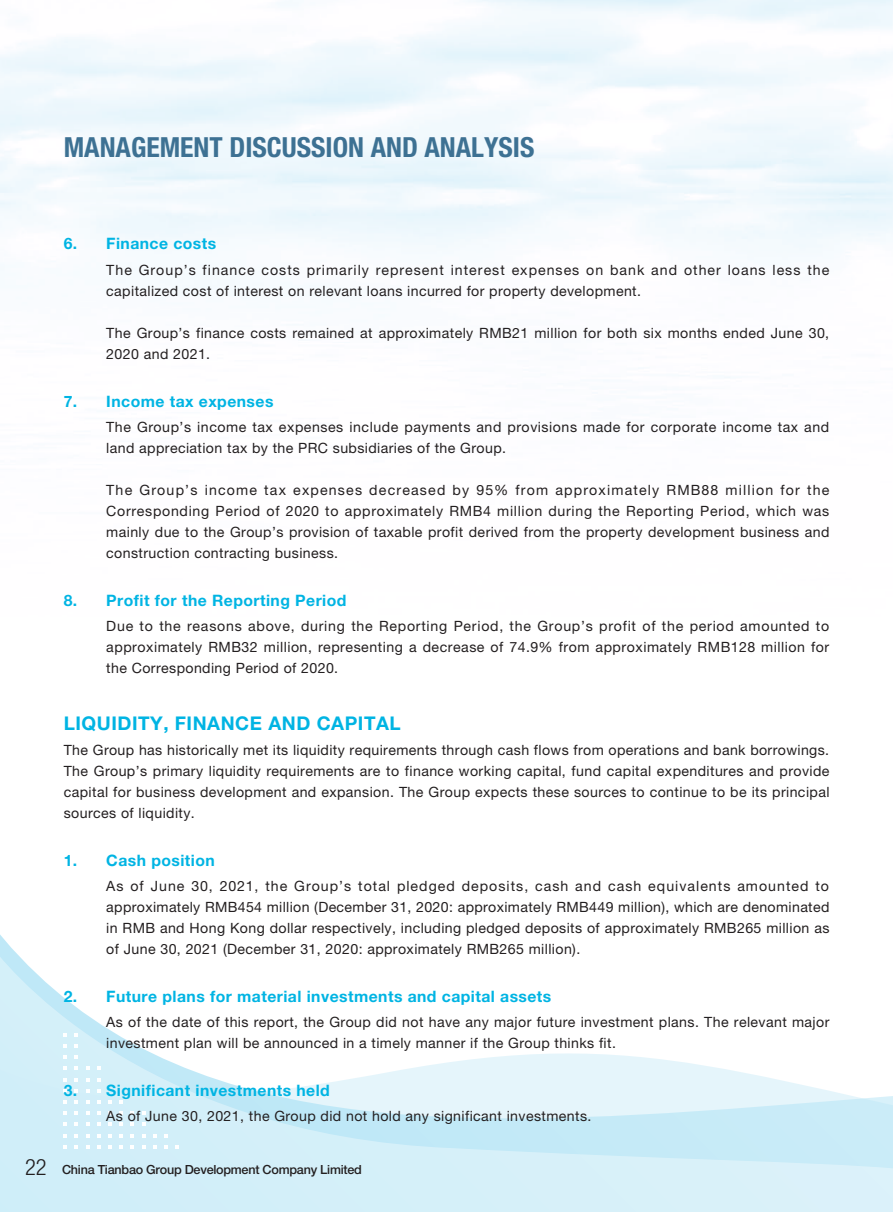
<style>
.page{position:relative;width:893px;height:1212px;background:#fff}
.page>*{position:absolute;margin:0;border:0;box-sizing:border-box;transform-origin:0 0}
.t1{font:700 condensed 27.75px "Helvetica Neue LT Std";color:#3d7193}
._01_Heading_1{font:700 18.9px "Helvetica Neue LT Std";letter-spacing:.03em;color:#00b4e3}
._02_Heading_2{font:700 15.75px "Helvetica Neue LT Std";letter-spacing:.03em;color:#00b4e3}
._00_Body_text{font:14.1px/21px "Helvetica Neue LT Std";letter-spacing:.03em;color:#231f20;text-align:justify}
._00_Body_text-2{font:14.1px/21px "Helvetica Neue LT Std";letter-spacing:.07em;color:#231f20}
.t2{font:500 12.6px "Helvetica Neue LT Std";letter-spacing:-.02em;color:#231f20}
.s1{font-weight:300;font-stretch:condensed;font-size:22.5px}
</style>
<div class="page">
<svg style="left:0;top:940px;width:893px;height:272px"></svg>
<svg style="left:75px;top:1111px;width:3px;height:4px"></svg>
<svg style="left:86px;top:1111px;width:3px;height:4px"></svg>
<svg style="left:97px;top:1111px;width:3px;height:4px"></svg>
<svg style="left:109px;top:1111px;width:3px;height:4px"></svg>
<svg style="left:120px;top:1111px;width:3px;height:4px"></svg>
<svg style="left:131px;top:1111px;width:3px;height:4px"></svg>
<svg style="left:142px;top:1111px;width:3px;height:4px"></svg>
<svg style="left:64px;top:1111px;width:3px;height:4px"></svg>
<svg style="left:75px;top:1044px;width:3px;height:4px"></svg>
<svg style="left:64px;top:1044px;width:3px;height:4px"></svg>
<h1 class="t1" style="left:64px;top:131px;width:472px">MANAGEMENT DISCUSSION AND ANALYSIS</h1>
<p class="_02_Heading_2" style="left:64px;top:234px;width:154px">6. Finance costs</p>
<p class="_00_Body_text-2" style="left:106px;top:259px;width:724px">The Group’s finance costs primarily represent interest expenses on bank and other loans less the capitalized cost of interest on relevant loans incurred for property development.</p>
<p class="_00_Body_text" style="left:106px;top:322px;width:724px">The Group’s finance costs remained at approximately RMB21 million for both six months ended June 30,<br>2020 and 2021.</p>
<p class="_02_Heading_2" style="left:64px;top:391px;width:211px">7. Income tax expenses</p>
<p class="_00_Body_text" style="left:106px;top:416px;width:724px">The Group’s income tax expenses include payments and provisions made for corporate income tax and land appreciation tax by the PRC subsidiaries of the Group.</p>
<p class="_00_Body_text" style="left:106px;top:479px;width:725px">The Group’s income tax expenses decreased by 95% from approximately RMB88 million for the Corresponding Period of 2020 to approximately RMB4 million during the Reporting Period, which was mainly due to the Group’s provision of taxable profit derived from the property development business and construction contracting business.</p>
<p class="_02_Heading_2" style="left:64px;top:591px;width:284px">8. Profit for the Reporting Period</p>
<p class="_00_Body_text" style="left:106px;top:615px;width:724px">Due to the reasons above, during the Reporting Period, the Group’s profit of the period amounted to approximately RMB32 million, representing a decrease of 74.9% from approximately RMB128 million for the Corresponding Period of 2020.</p>
<p class="_01_Heading_1" style="left:64px;top:711px;width:338px">LIQUIDITY, FINANCE AND CAPITAL</p>
<p class="_00_Body_text" style="left:64px;top:739px;width:767px">The Group has historically met its liquidity requirements through cash flows from operations and bank borrowings.<br>The Group’s primary liquidity requirements are to finance working capital, fund capital expenditures and provide capital for business development and expansion. The Group expects these sources to continue to be its principal sources of liquidity.</p>
<p class="_02_Heading_2" style="left:64px;top:850px;width:153px">1. Cash position</p>
<p class="_00_Body_text" style="left:106px;top:875px;width:725px">As of June 30, 2021, the Group’s total pledged deposits, cash and cash equivalents amounted to approximately RMB454 million (December 31, 2020: approximately RMB449 million), which are denominated in RMB and Hong Kong dollar respectively, including pledged deposits of approximately RMB265 million as of June 30, 2021 (December 31, 2020: approximately RMB265 million).</p>
<p class="_02_Heading_2" style="left:64px;top:986px;width:489px">2. Future plans for material investments and capital assets</p>
<p class="_00_Body_text" style="left:106px;top:1011px;width:725px">As of the date of this report, the Group did not have any major future investment plans. The relevant major investment plan will be announced in a timely manner if the Group thinks fit.</p>
<p class="_02_Heading_2" style="left:64px;top:1080px;width:268px">3. Significant investments held</p>
<p class="_00_Body_text" style="left:106px;top:1105px;width:487px">As of June 30, 2021, the Group did not hold any significant investments.</p>
<p class="t2" style="left:25px;top:1162px;width:338px"><span class="s1">22</span> China Tianbao Group Development Company Limited</p>
</div>
